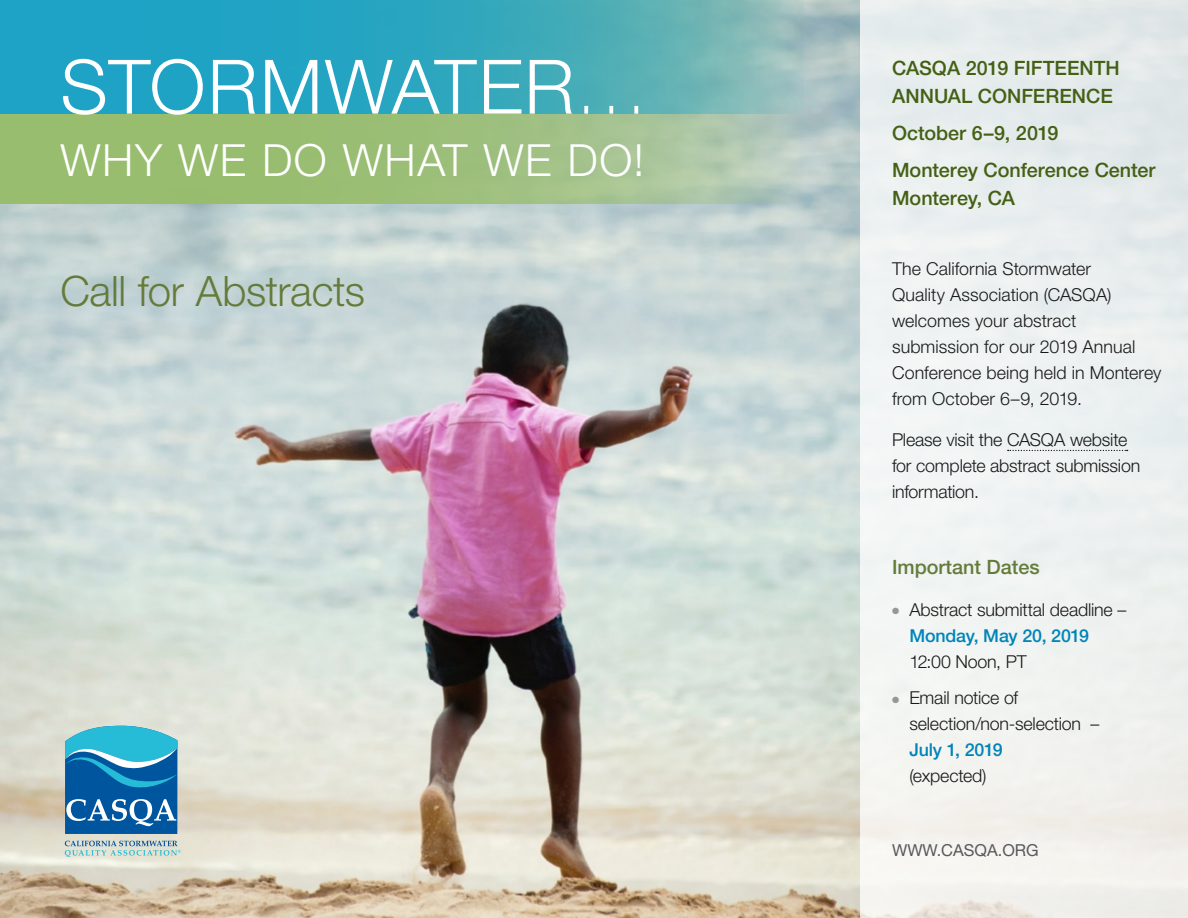
<style>
.page{position:relative;width:1188px;height:918px;background:#fff}
.page>*{position:absolute;margin:0;border:0;box-sizing:border-box;transform-origin:0 0}
._2014_Intro{font:300 75.15px "Helvetica Neue LT Std";letter-spacing:.015em;color:#fff}
._2014_Intro-2{font:300 44.4px "Helvetica Neue LT Std";letter-spacing:.03em;color:#fff}
._2014_Intro-3{font:300 42px "Helvetica Neue LT Std";letter-spacing:-.01em;color:#657b3a}
._2014_Intro-4{font:500 19.8px/28px "Helvetica Neue LT Std";color:#446014}
._2014_Intro-5{font:500 19.8px "Helvetica Neue LT Std";color:#657b3a}
._2017_intro{font:300 17.85px/26px "Helvetica Neue LT Std";letter-spacing:-.01em;color:#191919}
.t1{font:16.5px "Helvetica Neue LT Std";color:#58595b}
.s1{font-weight:100}
.s2{color:#949698}
.s3{font-weight:500;color:#0084b9}
</style>
<div class="page">
<img style="left:0;top:0;width:860px;height:918px">
<svg style="left:0;top:114px;width:803px;height:90px;background:#9fc082"></svg>
<svg style="left:0;top:0;width:803px;height:114px;background:#3aa9be"></svg>
<div style="left:860px;top:0;width:328px;height:918px;background:#eef1ef"></div>
<svg style="left:1008px;top:450px;width:120px;height:1px"></svg>
<svg style="left:65px;top:726px;width:113px;height:108px;background:#2f89ba"></svg>
<svg style="left:65px;top:841px;width:116px;height:16px;background:#b7cdcc"></svg>
<p class="_2014_Intro" style="left:60px;top:41px;width:590px">STORMWATER<span class="s1">…</span></p>
<p class="_2014_Intro-2" style="left:60px;top:133px;width:585px">WHY WE DO WHAT WE DO!</p>
<p class="_2014_Intro-3" style="left:60px;top:265px;width:306px">Call for Abstracts</p>
<p class="_2014_Intro-4" style="left:892px;top:54px;width:229px">CASQA 2019 FIFTEENTH<br>ANNUAL CONFERENCE</p>
<p class="_2014_Intro-4" style="left:892px;top:119px;width:168px">October 6–9, 2019</p>
<p class="_2014_Intro-4" style="left:892px;top:156px;width:265px">Monterey Conference Center<br>Monterey, CA</p>
<p class="_2017_intro" style="left:892px;top:255px;width:271px">The California Stormwater<br>Quality Association (CASQA) welcomes your abstract submission for our 2019 Annual<br>Conference being held in Monterey from October 6–9, 2019.</p>
<p class="_2017_intro" style="left:892px;top:427px;width:250px">Please visit the CASQA website for complete abstract submission information.</p>
<p class="_2014_Intro-5" style="left:892px;top:555px;width:149px">Important Dates</p>
<p class="_2017_intro" style="left:909px;top:596px;width:218px;text-indent:-17px"><span class="s2">●</span> Abstract submittal deadline –<br><span class="s3">Monday, May 20, 2019<br></span>12:00 Noon, PT</p>
<p class="_2017_intro" style="left:909px;top:684px;width:192px;text-indent:-17px"><span class="s2">●</span> Email notice of selection/non-selection –<br><span class="s3">July 1, 2019<br></span>(expected)</p>
<p class="t1" style="left:892px;top:841px;width:148px">WWW.CASQA.ORG</p>
</div>
